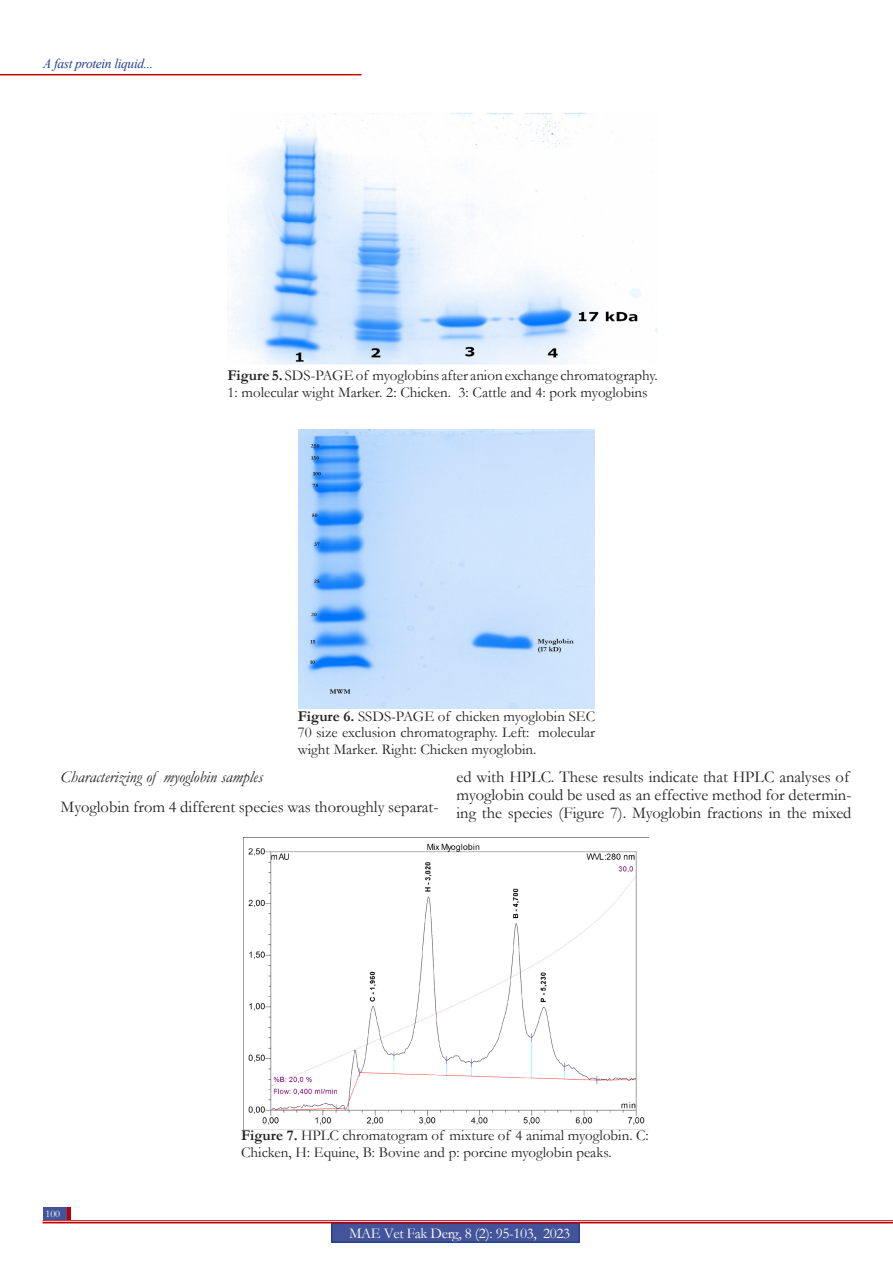
<style>
.page{position:relative;width:893px;height:1263px;background:#fff}
.page>*{position:absolute;margin:0;border:0;box-sizing:border-box;transform-origin:0 0}
.t1{font:16.5px/18px "Garamond";color:#231f20}
.t2{font:italic 16.5px "Garamond";color:#231f20}
.Table_Paragraph{font:15px/16.5px "Garamond";color:#231f20}
.t3{font:15px "Garamond";letter-spacing:-.025em;color:#fff}
.t4{font:italic 13.5px "Times New Roman";letter-spacing:-.025em;color:#253f8e}
.t5{font:10.5px "Garamond";color:#fff}
.s1{font-weight:700}
</style>
<div class="page">
<hr style="left:0;top:74px;width:361px;height:1px;background:#c00000">
<div style="left:332px;top:1223px;width:247px;height:19px;background:#43549a"></div>
<div style="left:331px;top:1222px;width:249px;height:21px;border:2px solid #253f8e"></div>
<hr style="left:43px;top:1220px;width:850px;height:1px;background:#c00000">
<hr style="left:43px;top:1222px;width:850px;height:1px;background:#c00000">
<div style="left:43px;top:1207px;width:25px;height:12px;background:#43549a"></div>
<hr style="left:67px;top:1207px;width:4px;height:12px;background:#c00000">
<img style="left:227px;top:113px;width:431px;height:252px">
<img style="left:298px;top:429px;width:296px;height:279px">
<img style="left:248px;top:843px;width:397px;height:282px">
<p class="t4" style="left:43px;top:54px;width:112px">A fast protein liquid...</p>
<p class="Table_Paragraph" style="left:227px;top:367px;width:432px"><span class="s1">Figure 5.</span> SDS-PAGE of myoglobins after anion exchange chromatography.<br>1: molecular wight Marker. 2: Chicken. 3: Cattle and 4: pork myoglobins</p>
<p class="Table_Paragraph" style="left:298px;top:708px;width:299px;text-align:justify"><span class="s1">Figure 6.</span> SSDS-PAGE of chicken myoglobin SEC 70 size exclusion chromatography. Left: molecular wight Marker. Right: Chicken myoglobin.</p>
<p class="t2" style="left:61px;top:765px;width:204px">Characterizing of myoglobin samples</p>
<p class="t1" style="left:61px;top:797px;width:379px">Myoglobin from 4 different species was thoroughly separat-</p>
<p class="t1" style="left:457px;top:767px;width:396px">ed with HPLC. These results indicate that HPLC analyses of myoglobin could be used as an effective method for determin&shy;ing the species (Figure 7). Myoglobin fractions in the mixed</p>
<p class="t5" style="left:45px;top:1206px;width:16px">100</p>
<p class="Table_Paragraph" style="left:241px;top:1127px;width:409px"><span class="s1">Figure 7.</span> HPLC chromatogram of mixture of 4 animal myoglobin. C:<br>Chicken, H: Equine, B: Bovine and p: porcine myoglobin peaks.</p>
<p class="t3" style="left:349px;top:1223px;width:223px">MAE Vet Fak Derg, 8 (2): 95-103, 2023</p>
</div>
